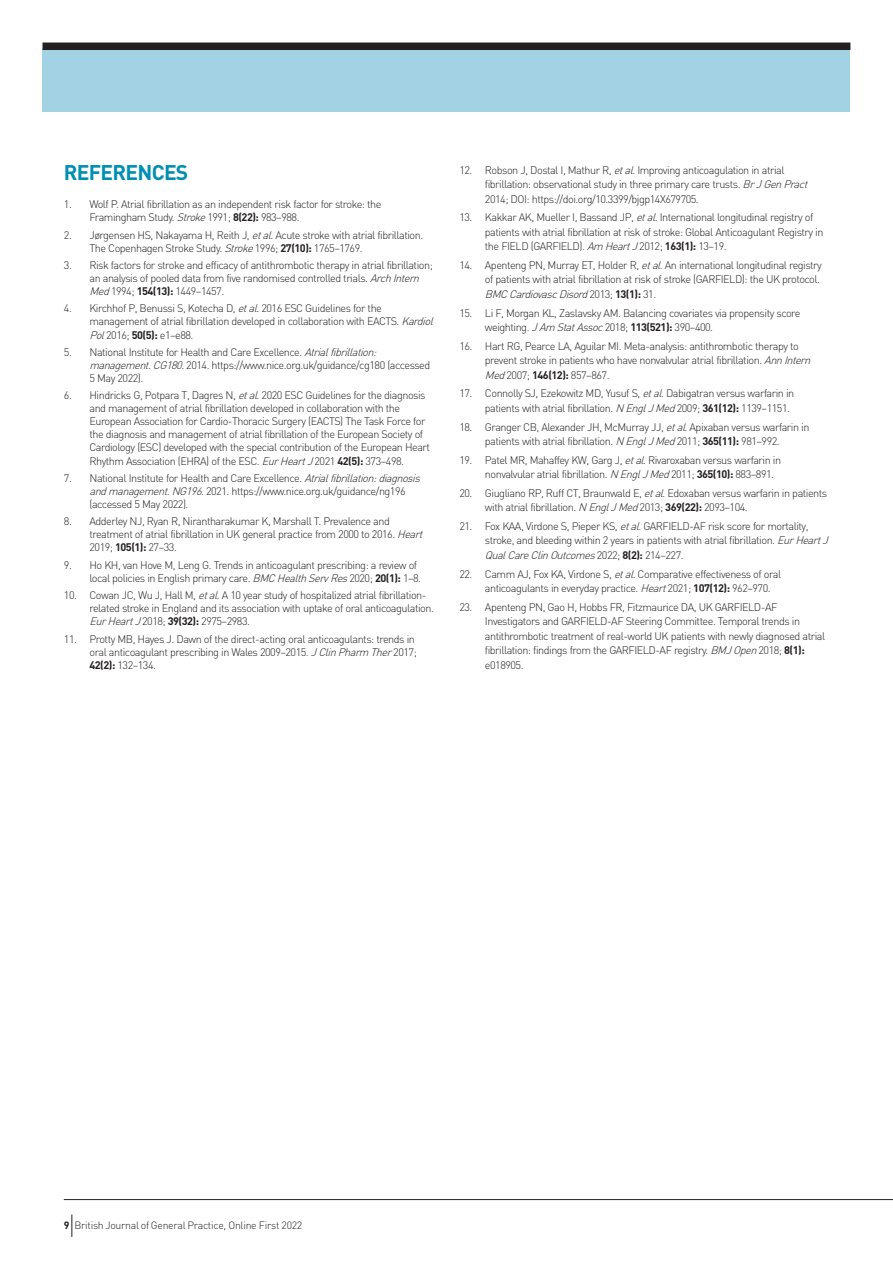
<style>
.page{position:relative;width:893px;height:1263px;background:#fff}
.page>*{position:absolute;margin:0;border:0;box-sizing:border-box;transform-origin:0 0}
.t1{font:700 21px "DIN";letter-spacing:-.035em;color:#008fb3}
.t2{font:300 10.8px/13px "DIN";letter-spacing:-.045em;color:#231f20}
.t3{font:300 10.5px "DIN";letter-spacing:-.025em;color:#231f20}
.s1{font-style:italic}
.s2{font-weight:700}
</style>
<div class="page">
<div style="left:43px;top:48px;width:807px;height:64px;background:#a2d2e3"></div>
<div style="left:43px;top:43px;width:807px;height:7px;background:#231f20"></div>
<hr style="left:64px;top:1199px;width:829px;height:1px;background:#231f20">
<svg style="left:71px;top:1214px;width:1px;height:23px"></svg>
<h1 class="t1" style="left:64px;top:159px;width:126px">REFERENCES</h1>
<p class="t2" style="left:89px;top:198px;width:294px;text-indent:-26px">1. Wolf P. Atrial fibrillation as an independent risk factor for stroke: the<br>Framingham Study. <span class="s1">Stroke</span>1991; <span class="s2">8(22):</span> 983–988.</p>
<p class="t2" style="left:89px;top:228px;width:335px;text-indent:-26px">2. Jørgensen HS, Nakayama H, Reith J, <span class="s1">etal</span>. Acute stroke with atrial fibrillation.<br>The Copenhagen Stroke Study. <span class="s1">Stroke</span>1996; <span class="s2">27(10):</span> 1765–1769.</p>
<p class="t2" style="left:89px;top:258px;width:345px;text-indent:-26px">3. Risk factors for stroke and efficacy of antithrombotic therapy in atrial fibrillation; an analysis of pooled data from five randomised controlled trials. <span class="s1">ArchIntern<br>Med</span>1994; <span class="s2">154(13):</span> 1449–1457.</p>
<p class="t2" style="left:89px;top:302px;width:348px;text-indent:-26px">4. Kirchhof P, Benussi S, Kotecha D, <span class="s1">etal</span>. 2016 ESC Guidelines for the management of atrial fibrillation developed in collaboration with EACTS. <span class="s1">Kardiol<br>Pol</span>2016; <span class="s2">50(5):</span> e1–e88.</p>
<p class="t2" style="left:89px;top:345px;width:342px;text-indent:-26px">5. National Institute for Health and Care Excellence. <span class="s1">Atrialfibrillation: management</span>. <span class="s1">CG180</span>. 2014. https://www.nice.org.uk/guidance/cg180 (accessed<br>5 May 2022).</p>
<p class="t2" style="left:89px;top:389px;width:342px;text-indent:-26px">6. Hindricks G, Potpara T, Dagres N, <span class="s1">etal</span>. 2020 ESC Guidelines for the diagnosis and management of atrial fibrillation developed in collaboration with the European Association for Cardio-Thoracic Surgery (EACTS) The Task Force for the diagnosis and management of atrial fibrillation of the European Society of Cardiology (ESC) developed with the special contribution of the European Heart Rhythm Association (EHRA) of the ESC. <span class="s1">EurHeartJ</span>2021 <span class="s2">42(5):</span> 373–498.</p>
<p class="t2" style="left:89px;top:471px;width:335px;text-indent:-26px">7. National Institute for Health and Care Excellence. <span class="s1">Atrialfibrillation:diagnosis andmanagement.NG196</span>. 2021. https://www.nice.org.uk/guidance/ng196 (accessed 5 May 2022).</p>
<p class="t2" style="left:89px;top:515px;width:338px;text-indent:-26px">8. Adderley NJ, Ryan R, Nirantharakumar K, Marshall T. Prevalence and treatment of atrial fibrillation in UK general practice from 2000 to 2016. <span class="s1">Heart<br></span>2019; <span class="s2">105(1):</span> 27–33.</p>
<p class="t2" style="left:89px;top:558px;width:333px;text-indent:-26px">9. Ho KH, van Hove M, Leng G. Trends in anticoagulant prescribing: a review of local policies in English primary care. <span class="s1">BMCHealthServRes</span>2020; <span class="s2">20(1):</span> 1–8.</p>
<p class="t2" style="left:89px;top:588px;width:346px;text-indent:-26px">10. Cowan JC, Wu J, Hall M, <span class="s1">etal</span>. A 10 year study of hospitalized atrial fibrillation&shy;related stroke in England and its association with uptake of oral anticoagulation.<br><span class="s1">EurHeartJ</span>2018; <span class="s2">39(32):</span> 2975–2983.</p>
<p class="t2" style="left:89px;top:632px;width:329px;text-indent:-26px">11. Protty MB, Hayes J. Dawn of the direct-acting oral anticoagulants: trends in oral anticoagulant prescribing in Wales 2009–2015. <span class="s1">JClinPharm Ther</span>2017;<br><span class="s2">42(2):</span> 132–134.</p>
<p class="t2" style="left:485px;top:162px;width:327px;line-height:14.4px;text-indent:-26px">12. Robson J, Dostal I, Mathur R, <span class="s1">etal</span>. Improving anticoagulation in atrial fibrillation: observational study in three primary care trusts. <span class="s1">BrJGenPract<br></span>2014; DOI: https://doi.org/10.3399/bjgp14X679705.</p>
<p class="t2" style="left:485px;top:210px;width:340px;line-height:14.4px;text-indent:-26px">13. Kakkar AK, Mueller I, Bassand JP, <span class="s1">etal</span>. International longitudinal registry of patients with atrial fibrillation at risk of stroke: Global Anticoagulant Registry in the FIELD (GARFIELD). <span class="s1">Am HeartJ</span>2012; <span class="s2">163(1):</span> 13–19.</p>
<p class="t2" style="left:485px;top:258px;width:338px;line-height:14.4px;text-indent:-26px">14. Apenteng PN, Murray ET, Holder R, <span class="s1">etal</span>. An international longitudinal registry of patients with atrial fibrillation at risk of stroke (GARFIELD): the UK protocol.<br><span class="s1">BMCCardiovascDisord</span>2 0 1 3 ; <span class="s2">1 3 ( 1 ) :</span> 3 1 .</p>
<p class="t2" style="left:485px;top:305px;width:317px;line-height:14.4px;text-indent:-26px">15. Li F, Morgan KL, Zaslavsky AM. Balancing covariates via propensity score weighting. <span class="s1">JAm StatAssoc</span>2018; <span class="s2">113(521):</span> 390–400.</p>
<p class="t2" style="left:485px;top:338px;width:330px;line-height:14.4px;text-indent:-26px">16. Hart RG, Pearce LA, Aguilar MI. Meta-analysis: antithrombotic therapy to prevent stroke in patients who have nonvalvular atrial fibrillation. <span class="s1">AnnIntern<br>Med</span>2007; <span class="s2">146(12):</span> 857–867.</p>
<p class="t2" style="left:485px;top:386px;width:311px;line-height:14.4px;text-indent:-26px">17. Connolly SJ, Ezekowitz MD, Yusuf S, <span class="s1">etal</span>. Dabigatran versus warfarin in patients with atrial fibrillation. <span class="s1">N EnglJMed</span>2009; <span class="s2">361(12):</span> 1139–1151.</p>
<p class="t2" style="left:459px;top:419px;width:352px;line-height:14.4px;text-align:center">18. Granger CB, Alexander JH, McMurray JJ, <span class="s1">etal</span>. Apixaban versus warfarin in patients with atrial fibrillation. <span class="s1">N EnglJMed</span>2011; <span class="s2">365(11):</span> 981–992.</p>
<p class="t2" style="left:485px;top:452px;width:298px;line-height:14.4px;text-indent:-26px">19. Patel MR, Mahaffey KW, Garg J, <span class="s1">etal</span>. Rivaroxaban versus warfarin in nonvalvular atrial fibrillation. <span class="s1">N EnglJMed</span>2011; <span class="s2">365(10):</span> 883–891.</p>
<p class="t2" style="left:485px;top:486px;width:344px;line-height:14.4px;text-indent:-26px">20. Giugliano RP, Ruff CT, Braunwald E, <span class="s1">etal</span>. Edoxaban versus warfarin in patients with atrial fibrillation. <span class="s1">N EnglJMed</span>2013; <span class="s2">369(22):</span> 2093–104.</p>
<p class="t2" style="left:485px;top:519px;width:348px;line-height:14.4px;text-indent:-26px">21. Fox KAA, Virdone S, Pieper KS, <span class="s1">etal</span>. GARFIELD-AF risk score for mortality, stroke, and bleeding within 2 years in patients with atrial fibrillation. <span class="s1">EurHeartJ<br>QualCareClinOutcomes</span>2 0 2 2 ; <span class="s2">8 ( 2 ) :</span> 2 1 4 – 2 2 7 .</p>
<p class="t2" style="left:485px;top:566px;width:298px;line-height:14.4px;text-indent:-26px">22. Camm AJ, Fox KA, Virdone S, <span class="s1">etal</span>. Comparative effectiveness of oral anticoagulants in everyday practice. <span class="s1">Heart</span>2021; <span class="s2">107(12):</span> 962–970.</p>
<p class="t2" style="left:485px;top:600px;width:342px;line-height:14.4px;text-indent:-26px">23. Apenteng PN, Gao H, Hobbs FR, Fitzmaurice DA, UK GARFIELD-AF Investigators and GARFIELD-AF Steering Committee. Temporal trends in antithrombotic treatment of real-world UK patients with newly diagnosed atrial fibrillation: findings from the GARFIELD-AF registry. <span class="s1">BMJOpen</span>2018; <span class="s2">8(1): </span>e018905.</p>
<p class="t3" style="left:64px;top:1219px;width:240px"><span class="s2">9</span> British Journal of General Practice, Online First 2022</p>
</div>
